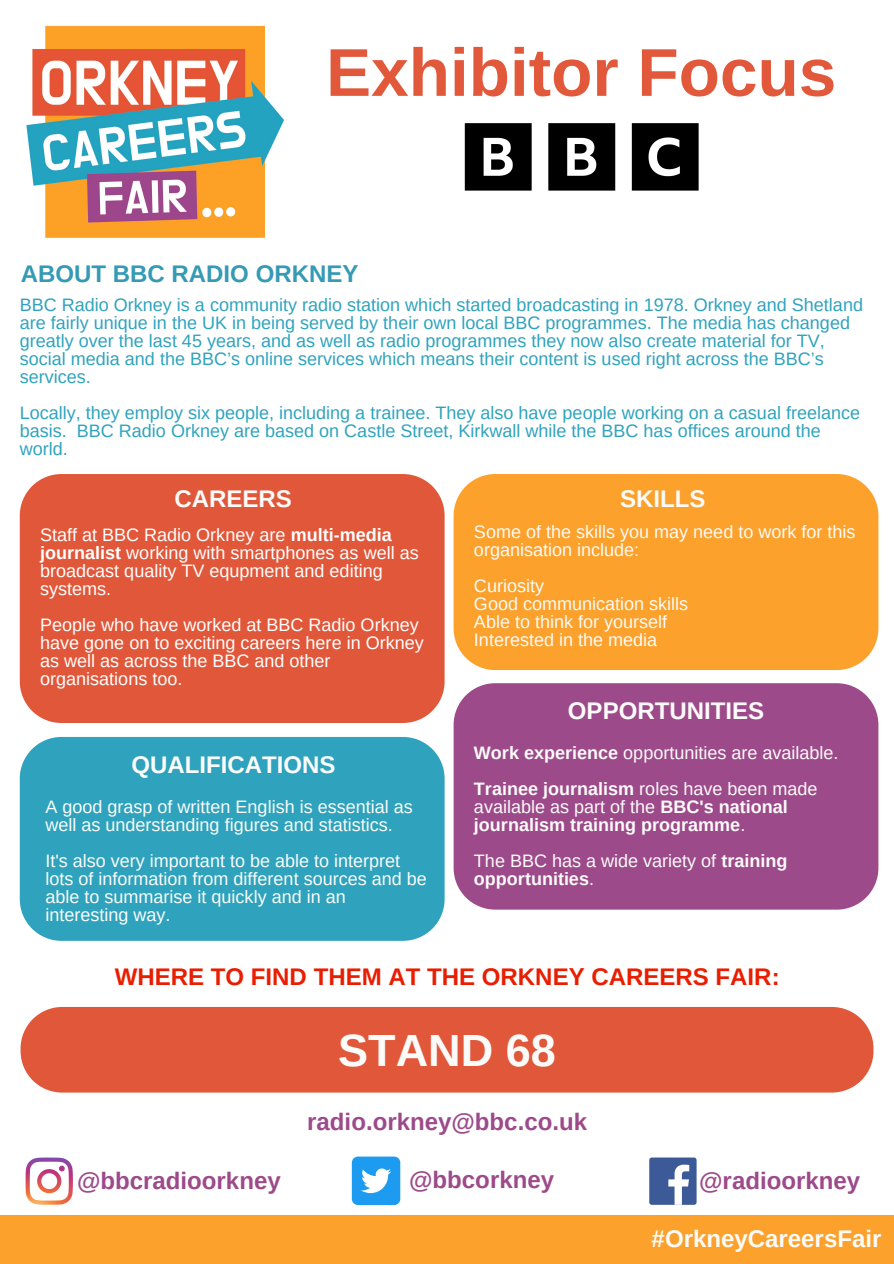
<style>
.page{position:relative;width:894px;height:1264px;background:#fff}
.page>*{position:absolute;margin:0;border:0;box-sizing:border-box;transform-origin:0 0}
.t1{font:700 67.5px "Arimo";color:#e2583a}
.t2{font:700 45px "Arimo";color:#fbfbf9}
.t3{font:700 24px "Arimo";color:#9d4a8a}
.t4{font:700 24px "Arimo";color:#fbfbf9}
.t5{font:700 24px "Arimo";color:#e91d00}
.t6{font:700 24px "Arimo";color:#359ab4}
.t7{font:18px/18px "Arimo";color:#2fa3bd}
.t8{font:18px/18px "Arimo";color:#fbfbf9}
.t9{font:18px/18px "Arimo";color:#fff}
.t10{font:700 18px/18px "Arimo";color:#fbfbf9}
.s1{font-weight:700}
.s2{font-weight:400}
</style>
<div class="page">
<img style="left:26px;top:25px;width:258px;height:213px">
<div style="left:0;top:1215px;width:893px;height:48px;background:#fca12c"></div>
<div style="left:20px;top:474px;width:424px;height:249px;background:#e15739"></div>
<div style="left:453px;top:474px;width:425px;height:196px;background:#fca12b"></div>
<div style="left:20px;top:737px;width:424px;height:203px;background:#2fa3bd"></div>
<div style="left:453px;top:683px;width:425px;height:226px;background:#9d4a8a"></div>
<div style="left:21px;top:1007px;width:852px;height:85px;background:#e15739"></div>
<img style="left:464px;top:123px;width:235px;height:68px">
<svg style="left:26px;top:1157px;width:47px;height:47px"></svg>
<div style="left:352px;top:1156px;width:48px;height:48px;background:#1d9bf0;border-radius:6px"></div>
<svg style="left:361px;top:1168px;width:30px;height:25px"></svg>
<div style="left:649px;top:1157px;width:47px;height:47px;background:#3d5a98;border-radius:3px"></div>
<svg style="left:668px;top:1164px;width:21px;height:40px"></svg>
<h1 class="t1" style="left:326px;top:35px;width:511px">Exhibitor Focus</h1>
<h3 class="t6" style="left:21px;top:260px;width:339px">ABOUT BBC RADIO ORKNEY</h3>
<p class="t7" style="left:20px;top:296px;width:844px">BBC Radio Orkney is a community radio station which started broadcasting in 1978. Orkney and Shetland are fairly unique in the UK in being served by their own local BBC programmes. The media has changed greatly over the last 45 years, and as well as radio programmes they now also create material for TV, social media and the BBC’s online services which means their content is used right across the BBC’s services.</p>
<p class="t7" style="left:20px;top:404px;width:841px">Locally, they employ six people, including a trainee. They also have people working on a casual freelance basis. BBC Radio Orkney are based on Castle Street, Kirkwall while the BBC has offices around the world.</p>
<h3 class="t4" style="left:174px;top:485px;width:119px">CAREERS</h3>
<p class="t9" style="left:40px;top:525px;width:380px">Staff at BBC Radio Orkney are <span class="s1">multi-media journalist</span> working with smartphones as well as broadcast quality TV equpment and editing systems.</p>
<p class="t9" style="left:40px;top:615px;width:385px">People who have worked at BBC Radio Orkney have gone on to exciting careers here in Orkney as well as across the BBC and other organisations too.</p>
<h3 class="t4" style="left:131px;top:751px;width:206px">QUALIFICATIONS</h3>
<p class="t8" style="left:45px;top:797px;width:369px">A good grasp of written English is essential as well as understanding figures and statistics.</p>
<p class="t8" style="left:45px;top:851px;width:383px">It's also very important to be able to interpret lots of information from different sources and be able to summarise it quickly and in an interesting way.</p>
<h3 class="t4" style="left:620px;top:485px;width:87px">SKILLS</h3>
<p class="t8" style="left:474px;top:523px;width:383px">Some of the skills you may need to work for this organisation include:</p>
<p class="t8" style="left:474px;top:577px;width:216px">Curiosity<br>Good communication skills<br>Able to think for yourself<br>Interested in the media</p>
<h3 class="t4" style="left:567px;top:697px;width:198px">OPPORTUNITIES</h3>
<p class="t8" style="left:474px;top:735px;width:366px;line-height:36px"><span class="s1">Work experience</span> opportunities are available.<br><span class="s1">Trainee journalism</span> roles have been made</p>
<p class="t10" style="left:474px;top:798px;width:315px"><span class="s2">available as part of the</span> BBC's national journalism training programme<span class="s2">.</span></p>
<p class="t8" style="left:474px;top:852px;width:315px">The BBC has a wide variety of <span class="s1">training opportunities</span>.</p>
<h3 class="t5" style="left:115px;top:962px;width:666px">WHERE TO FIND THEM AT THE ORKNEY CAREERS FAIR:</h3>
<h2 class="t2" style="left:338px;top:1024px;width:219px">STAND 68</h2>
<h3 class="t3" style="left:307px;top:1108px;width:281px">radio.orkney@bbc.co.uk</h3>
<h3 class="t3" style="left:77px;top:1166px;width:205px">@bbcradioorkney</h3>
<h3 class="t3" style="left:409px;top:1166px;width:146px">@bbcorkney</h3>
<h3 class="t3" style="left:699px;top:1167px;width:162px">@radioorkney</h3>
<h3 class="t4" style="left:651px;top:1224px;width:231px">#OrkneyCareersFair</h3>
</div>
